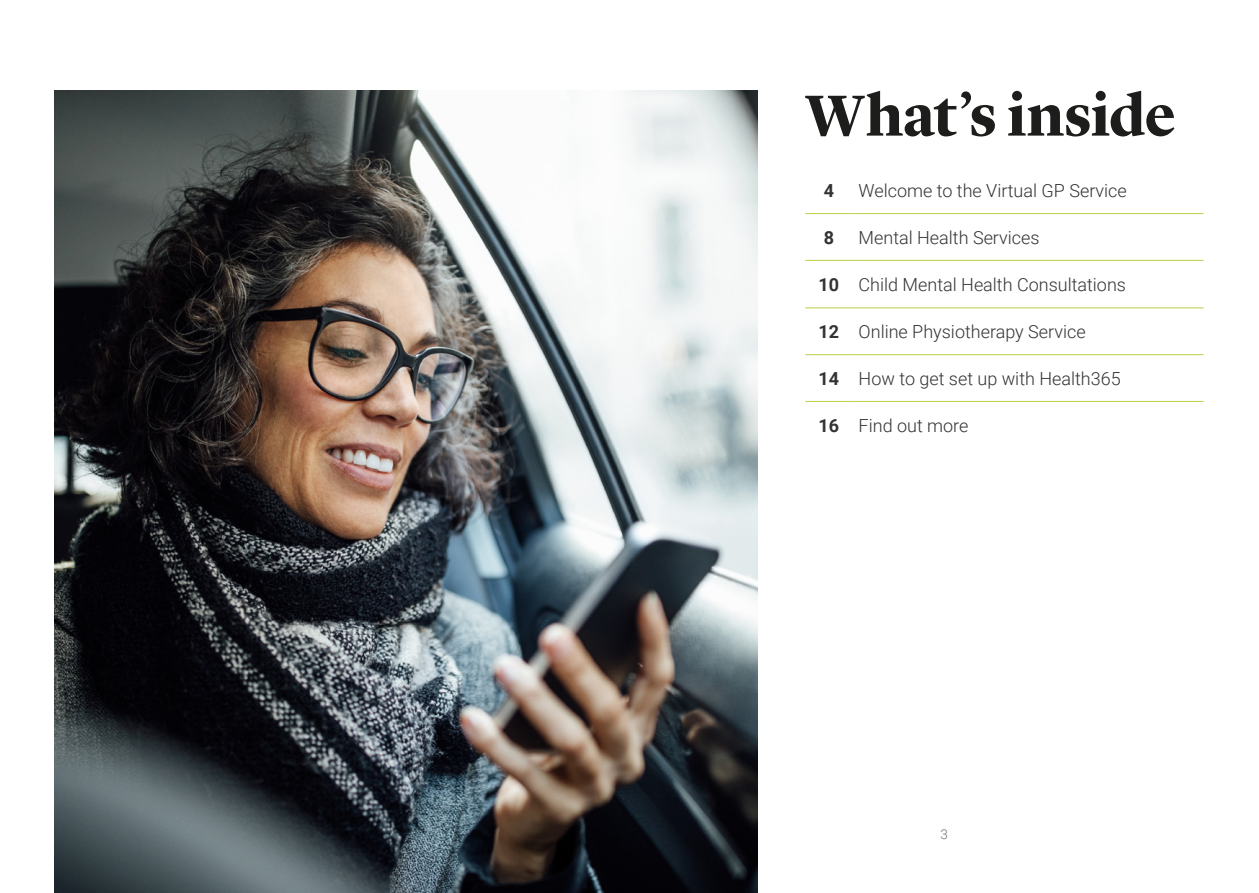
<style>
.page{position:relative;width:1259px;height:893px;background:#fff}
.page>*{position:absolute;margin:0;border:0;box-sizing:border-box;transform-origin:0 0}
.Page_headings{font:700 60px "Lyon Display";letter-spacing:-.01em;color:#1d1e1c}
.Sub_heading{font:300 18px "Roboto";color:#343234}
.Sub_heading-2{font:700 18px "Roboto";color:#343234}
.t1{font:300 13.5px "Roboto";color:#737373}
</style>
<div class="page">
<hr style="left:805px;top:213px;width:47px;height:1px;background:#bbd143">
<hr style="left:852px;top:213px;width:351px;height:1px;background:#bbd143">
<hr style="left:805px;top:260px;width:47px;height:1px;background:#bbd143">
<hr style="left:852px;top:260px;width:351px;height:1px;background:#bbd143">
<hr style="left:805px;top:307px;width:47px;height:1px;background:#bbd143">
<hr style="left:852px;top:307px;width:351px;height:1px;background:#bbd143">
<hr style="left:805px;top:354px;width:47px;height:1px;background:#bbd143">
<hr style="left:852px;top:354px;width:351px;height:1px;background:#bbd143">
<hr style="left:805px;top:401px;width:47px;height:1px;background:#bbd143">
<hr style="left:852px;top:401px;width:351px;height:1px;background:#bbd143">
<img style="left:54px;top:90px;width:703px;height:803px">
<p class="Page_headings" style="left:805px;top:70px;width:372px">What’s inside</p>
<p class="Sub_heading-2" style="left:824px;top:178px;width:12px">4</p>
<p class="Sub_heading" style="left:858px;top:178px;width:270px">Welcome to the Virtual GP Service</p>
<p class="Sub_heading-2" style="left:824px;top:225px;width:12px">8</p>
<p class="Sub_heading" style="left:858px;top:225px;width:182px">Mental Health Services</p>
<p class="Sub_heading-2" style="left:818px;top:272px;width:22px">10</p>
<p class="Sub_heading" style="left:858px;top:272px;width:269px">Child Mental Health Consultations</p>
<p class="Sub_heading-2" style="left:818px;top:319px;width:22px">12</p>
<p class="Sub_heading" style="left:858px;top:319px;width:228px">Online Physiotherapy Service</p>
<p class="Sub_heading-2" style="left:818px;top:366px;width:22px">14</p>
<p class="Sub_heading" style="left:858px;top:366px;width:264px">How to get set up with Health365</p>
<p class="Sub_heading-2" style="left:818px;top:413px;width:22px">16</p>
<p class="Sub_heading" style="left:858px;top:413px;width:111px">Find out more</p>
<p class="t1" style="left:940px;top:825px;width:9px">3</p>
</div>
